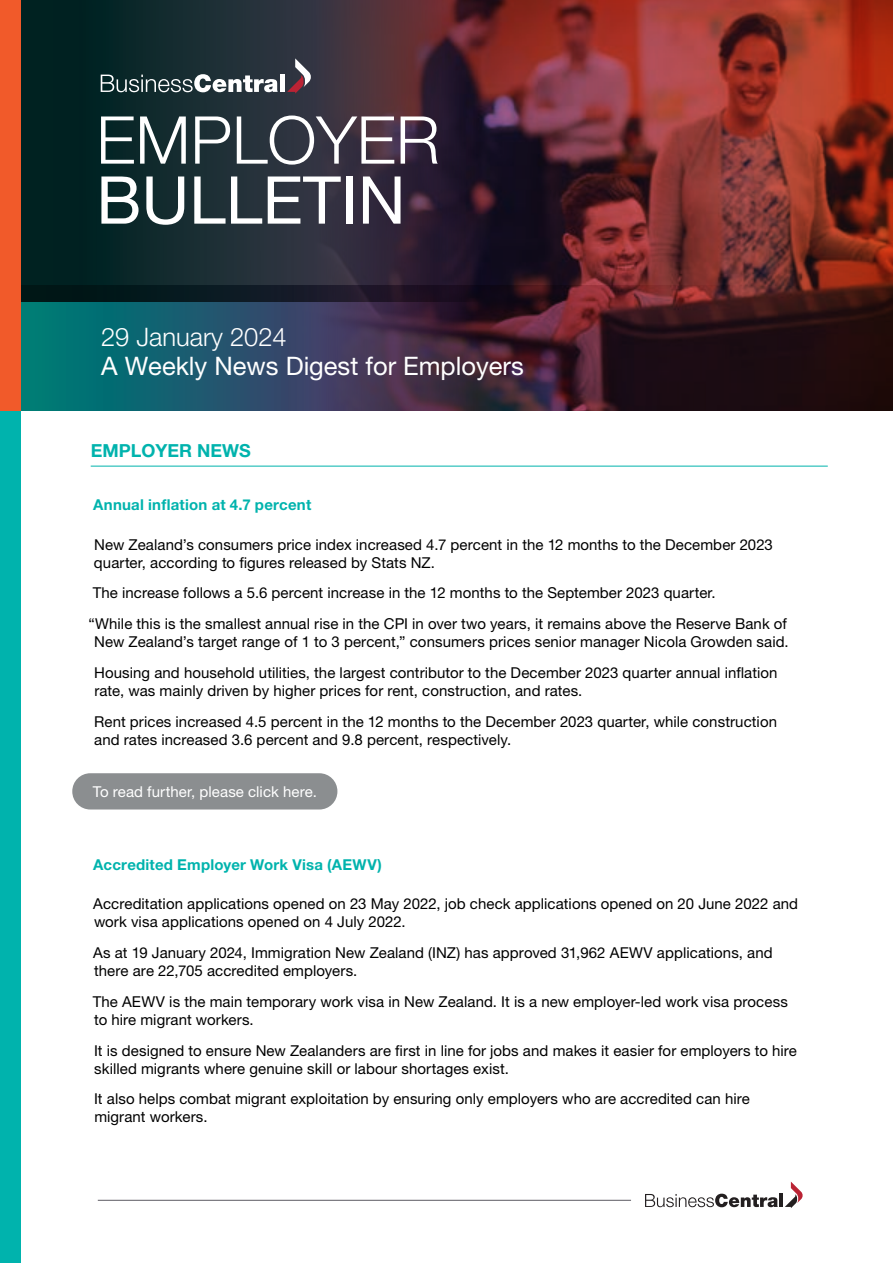
<style>
.page{position:relative;width:893px;height:1263px;background:#fff}
.page>*{position:absolute;margin:0;border:0;box-sizing:border-box;transform-origin:0 0}
.t1{font:300 66px "Helvetica Neue LT Pro";color:#fff}
.t2{font:66px "Helvetica Neue LT Pro";color:#fff}
.t3{font:25.5px "Helvetica Neue LT Pro";color:#fff}
.t4{font:300 25.5px "Helvetica Neue LT Pro";color:#fff}
.t5{font:700 18px "Helvetica Neue LT Pro";color:#00b3ad}
.t6{font:15px/18px "Helvetica Neue LT Pro";letter-spacing:.005em;color:#000}
.t7{font:700 15px "Helvetica Neue LT Pro";letter-spacing:.015em;color:#00b3ad}
.t8{font:15px "Helvetica Neue LT Pro";letter-spacing:.005em;color:#fff}
</style>
<div class="page">
<hr style="left:98px;top:1200px;width:533px;height:1px;background:#5c5b63">
<svg style="left:645px;top:1194px;width:133px;height:13px"></svg>
<hr style="left:779px;top:1194px;width:4px;height:13px;background:#231f20">
<svg style="left:785px;top:1181px;width:18px;height:27px"></svg>
<img style="left:21px;top:0;width:872px;height:410px">
<svg style="left:101px;top:74px;width:177px;height:18px"></svg>
<div style="left:280px;top:75px;width:5px;height:17px;background:#fff"></div>
<svg style="left:287px;top:58px;width:25px;height:36px"></svg>
<div style="left:72px;top:773px;width:265px;height:36px;background:#8b8e90;border-radius:18px"></div>
<div style="left:0;top:409px;width:21px;height:854px;background:#00b3ad"></div>
<div style="left:0;top:0;width:21px;height:410px;background:#f15a2a"></div>
<hr style="left:91px;top:466px;width:737px;height:1px;background:#00b3ad">
<h1 class="t1" style="left:96px;top:100px;width:345px">EMPLOYER</h1>
<h1 class="t2" style="left:96px;top:161px;width:311px">BULLETIN</h1>
<h2 class="t4" style="left:101px;top:322px;width:187px">29 January 2024</h2>
<h2 class="t3" style="left:101px;top:350px;width:424px">A Weekly News Digest for Employers</h2>
<p class="t5" style="left:91px;top:440px;width:162px">EMPLOYER NEWS</p>
<p class="t7" style="left:93px;top:496px;width:219px">Annual inflation at 4.7 percent</p>
<p class="t6" style="left:94px;top:535px;width:680px">New Zealand’s consumers price index increased 4.7 percent in the 12 months to the December 2023 quarter, according to figures released by Stats NZ.</p>
<p class="t6" style="left:89px;top:577px;width:700px;line-height:30.8px">The increase follows a 5.6 percent increase in the 12 months to the September 2023 quarter.<br>“While this is the smallest annual rise in the CPI in over two years, it remains above the Reserve Bank of</p>
<p class="t6" style="left:94px;top:626px;width:696px;line-height:30.8px">New Zealand’s target range of 1 to 3 percent,” consumers prices senior manager Nicola Growden said.<br>Housing and household utilities, the largest contributor to the December 2023 quarter annual inflation</p>
<p class="t6" style="left:94px;top:675px;width:684px;line-height:30.8px">rate, was mainly driven by higher prices for rent, construction, and rates.<br>Rent prices increased 4.5 percent in the 12 months to the December 2023 quarter, while construction</p>
<p class="t6" style="left:94px;top:730px;width:419px">and rates increased 3.6 percent and 9.8 percent, respectively.</p>
<p class="t8" style="left:93px;top:782px;width:226px">To read further, please click here.</p>
<p class="t7" style="left:93px;top:855px;width:290px">Accredited Employer Work Visa (AEWV)</p>
<p class="t6" style="left:93px;top:895px;width:706px">Accreditation applications opened on 23 May 2022, job check applications opened on 20 June 2022 and work visa applications opened on 4 July 2022.</p>
<p class="t6" style="left:93px;top:943px;width:681px">As at 19 January 2024, Immigration New Zealand (INZ) has approved 31,962 AEWV applications, and there are 22,705 accredited employers.</p>
<p class="t6" style="left:93px;top:992px;width:697px">The AEWV is the main temporary work visa in New Zealand. It is a new employer-led work visa process to hire migrant workers.</p>
<p class="t6" style="left:94px;top:1041px;width:704px">It is designed to ensure New Zealanders are first in line for jobs and makes it easier for employers to hire skilled migrants where genuine skill or labour shortages exist.</p>
<p class="t6" style="left:94px;top:1090px;width:657px">It also helps combat migrant exploitation by ensuring only employers who are accredited can hire migrant workers.</p>
</div>
